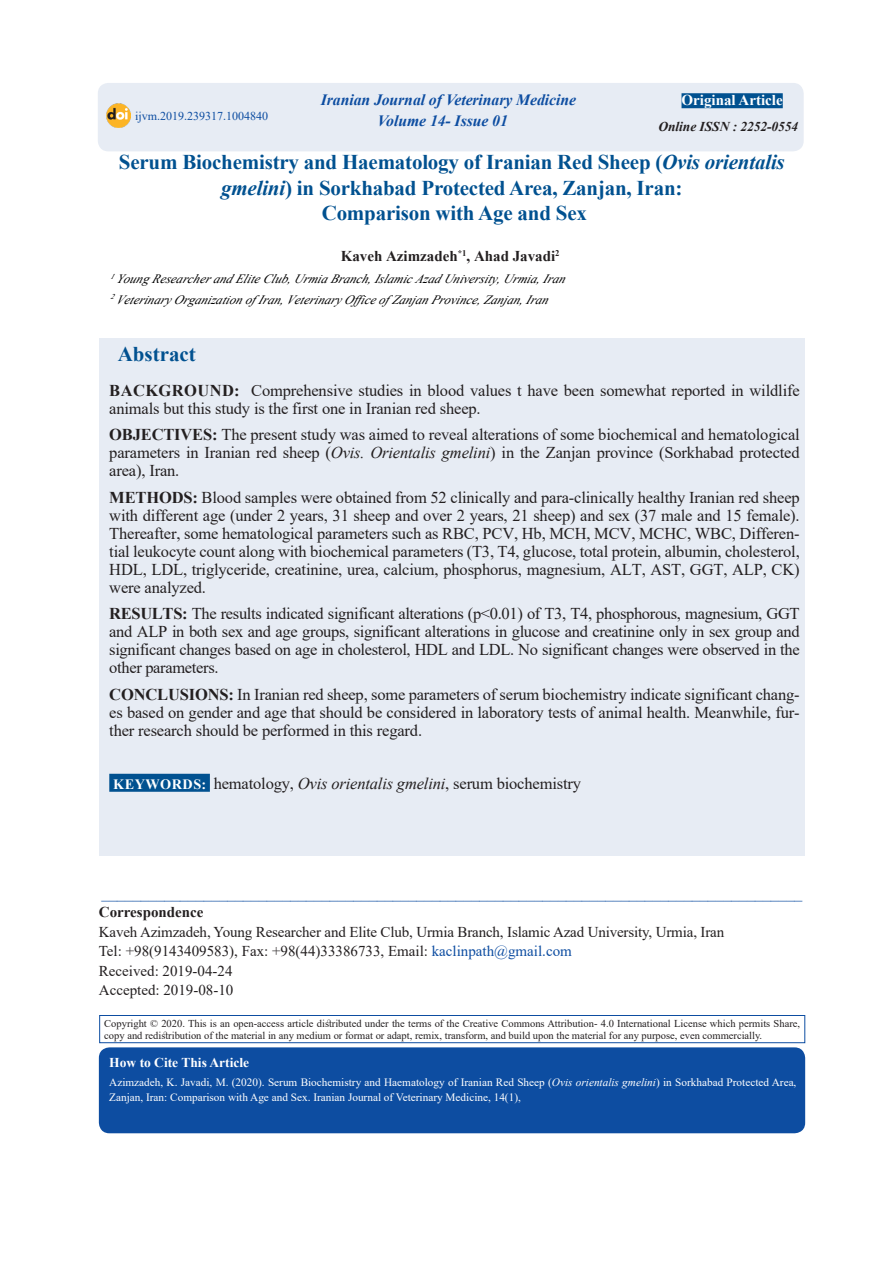
<style>
.page{position:relative;width:893px;height:1263px;background:#fff}
.page>*{position:absolute;margin:0;border:0;box-sizing:border-box;transform-origin:0 0}
.Latin_Titr{font:700 21px/25.2px "Times New Roman";letter-spacing:-.01em;color:#015190;text-align:center}
.Latin-Lid{font:700 21px "Times New Roman";color:#015190}
.Latin-Abstract{font:16.5px/18px "Times New Roman";letter-spacing:-.01em;color:#231f20}
._104_Latin-Tarikh{font:15.75px "Times New Roman";color:#0d4da1}
.t1{font:italic 700 15.75px/21.3px "Times New Roman";letter-spacing:-.005em;color:#0d4da1}
.Latin-Correspondence{font:15px "Times New Roman";letter-spacing:-.01em;color:#231f20}
.Latin-Asami{font:700 15px "Times New Roman";color:#231f20}
.Latin_Titr-2{font:700 15px "Times New Roman";color:#fff}
.Latin-Correspondence-2{font:700 15px "Times New Roman";color:#231f20}
.Latin-Abstract-2{font:700 14.25px "Times New Roman";letter-spacing:.035em;color:#fff}
.t2{font:italic 700 13.5px "Times New Roman";letter-spacing:-.005em;color:#231f20}
.Latin-How_to_site_On{font:700 13.5px "Times New Roman";color:#fff}
.Latin-Mahale_Kar{font:italic 12.75px "Times New Roman";color:#000}
.t3{font:12px "Times New Roman";color:#0d4da1}
.Latin-How_to_Cite{font:11.25px/15px "Times New Roman";color:#fff}
.Latin-copyright{font:10.5px/12px "Times New Roman";color:#231f20}
.Latin-Asami-2{font:700 8.7px "Times New Roman";color:#231f20}
.Latin-Mahale_Kar-2{font:italic 7.5px "Times New Roman";color:#000}
.s1{font-style:italic}
.s2{font-size:15px}
.s3{font-weight:700}
.s4{color:#0d4da1}
</style>
<div class="page">
<div style="left:98px;top:83px;width:706px;height:68px;background:#e7ecf4;border-radius:11px"></div>
<img style="left:106px;top:104px;width:24px;height:24px">
<div style="left:99px;top:338px;width:706px;height:518px;background:#e7ecf4"></div>
<div style="left:99px;top:1015px;width:706px;height:28px;border:1px solid #0d4da1"></div>
<div style="left:99px;top:1047px;width:706px;height:86px;background:#0d4da1;border-radius:11px"></div>
<div style="left:109px;top:774px;width:101px;height:18px;background:#015190"></div>
<div style="left:681px;top:93px;width:102px;height:15px;background:#015190"></div>
<p class="t1" style="left:378px;top:88px;width:200px;text-indent:-57px">Iranian Journal of Veterinary Medicine<br>Volume 14- Issue 01</p>
<p class="Latin_Titr" style="left:119px;top:149px;width:667px">Serum Biochemistry and Haematology of Iranian Red Sheep (<span class="s1">Ovis orientalis gmelini</span>) in Sorkhabad Protected Area, Zanjan, Iran:<br>Comparison with Age and Sex</p>
<p class="Latin_Titr-2" style="left:681px;top:89px;width:103px">Original Article</p>
<p class="t3" style="left:135px;top:108px;width:135px">ijvm.2019.239317.1004840</p>
<p class="t2" style="left:658px;top:117px;width:141px">Online ISSN : 2252-0554</p>
<p class="Latin-Asami-2" style="left:458px;top:247px;width:14px">1 <span class="s2">,</span>*</p>
<p class="Latin-Asami-2" style="left:555px;top:247px;width:6px">2</p>
<p class="Latin-Asami" style="left:341px;top:245px;width:119px">Kaveh Azimzadeh</p>
<p class="Latin-Asami" style="left:474px;top:245px;width:83px">Ahad Javadi</p>
<p class="Latin-Mahale_Kar-2" style="left:111px;top:271px;width:8px">1</p>
<p class="Latin-Mahale_Kar" style="left:116px;top:270px;width:177px">Young Researcher and Elite Club</p>
<p class="Latin-Mahale_Kar" style="left:288px;top:270px;width:86px">, Urmia Branch</p>
<p class="Latin-Mahale_Kar" style="left:368px;top:270px;width:175px">, Islamic Azad University, Urmia</p>
<p class="Latin-Mahale_Kar" style="left:536px;top:270px;width:34px">, Iran</p>
<p class="Latin-Mahale_Kar-2" style="left:111px;top:292px;width:8px">2</p>
<p class="Latin-Mahale_Kar" style="left:116px;top:291px;width:148px">Veterinary Organization of</p>
<p class="Latin-Mahale_Kar" style="left:280px;top:291px;width:118px">, Veterinary Office of</p>
<p class="Latin-Mahale_Kar" style="left:258px;top:291px;width:28px">Iran</p>
<p class="Latin-Mahale_Kar" style="left:392px;top:291px;width:91px">Zanjan Province</p>
<p class="Latin-Mahale_Kar" style="left:477px;top:291px;width:49px">, Zanjan</p>
<p class="Latin-Mahale_Kar" style="left:520px;top:291px;width:34px">, Iran</p>
<p class="Latin-Lid" style="left:118px;top:338px;width:80px">Abstract</p>
<p class="Latin-Abstract" style="left:251px;top:381px;width:550px">Comprehensive studies in blood values t have been somewhat reported in wildlife</p>
<p class="Latin-Abstract" style="left:109px;top:381px;width:373px"><span class="s3">BACKGROUND:<br></span>animals but this study is the first one in Iranian red sheep.</p>
<p class="Latin-Abstract" style="left:109px;top:425px;width:692px;text-align:justify"><span class="s3">OBJECTIVES:</span> The present study was aimed to reveal alterations of some biochemical and hematological parameters in Iranian red sheep (<span class="s1">Ovis. Orientalis gmelini</span>) in the Zanjan province (Sorkhabad protected area ,) Iran.</p>
<p class="Latin-Abstract" style="left:109px;top:488px;width:692px"><span class="s3">METHODS:</span> Blood samples were obtained from 52 clinically and para-clinically healthy Iranian red sheep with different age (under 2 years, 31 sheep and over 2 years, 21 sheep) and sex (37 male and 15 female .(</p>
<p class="Latin-Abstract" style="left:109px;top:542px;width:692px">tial leukocyte count along with biochemical parameters T( 3, T4, glucose, total protein, albumin, cholesterol,</p>
<p class="Latin-Abstract" style="left:109px;top:515px;width:692px;line-height:36px">Thereafter, some hematological parameters such as RBC, PCV, Hb, MCH, MCV, MCHC, WBC, Differen-<br>HDL, LDL, triglyceride, creatinine, urea, calcium, phosphorus, magnesium, ALT, AST, GGT, ALP, CK(</p>
<p class="Latin-Abstract" style="left:109px;top:578px;width:98px">were analyzed.</p>
<p class="Latin-Abstract" style="left:109px;top:604px;width:692px;text-align:justify"><span class="s3">RESULTS:</span> The results indicated significant alterations &lt;p( 0.01) of T3, T4, phosphorous, magnesium, GGT and ALP in both sex and age groups, significant alterations in glucose and creatinine only in sex group and significant changes based on age in cholesterol, HDL and LDL. No significant changes were observed in the other parameters.</p>
<p class="Latin-Abstract" style="left:109px;top:685px;width:692px"><span class="s3">CONCLUSIONS</span> In<span class="s3">:</span> Iranian red sheep, some parameters of serum biochemistry indicate significant chang-</p>
<p class="Latin-Abstract" style="left:109px;top:703px;width:692px">es based on gender and age that should be considered in laboratory tests of animal health. Meanwhile, fur-</p>
<p class="Latin-Abstract" style="left:109px;top:721px;width:314px">ther research should be performed in this regard.</p>
<p class="Latin-Abstract-2" style="left:113px;top:774px;width:95px">KEYWORDS:</p>
<p class="Latin-Abstract" style="left:214px;top:774px;width:369px">hematology, <span class="s1">Ovis orientalis gmelini</span>, serum biochemistry</p>
<p class="_104_Latin-Tarikh" style="left:102px;top:881px;width:702px">_________________________________________________________________________________________</p>
<p class="Latin-Correspondence-2" style="left:99px;top:901px;width:106px">Correspondence</p>
<p class="Latin-Correspondence" style="left:99px;top:921px;width:627px">Kaveh Azimzadeh, Young Researcher and Elite Club, Urmia Branch, Islamic Azad University, Urmia, Iran</p>
<p class="Latin-Correspondence" style="left:99px;top:940px;width:474px">Tel: +98(9143409583 ,) Fax: +98(44)33386733, Email: <span class="s4">kaclinpath@gmail.com</span></p>
<p class="Latin-Correspondence" style="left:99px;top:960px;width:135px">Received: 2019-04-24</p>
<p class="Latin-Correspondence" style="left:99px;top:979px;width:136px">Accepted: 2019-08-10</p>
<p class="Latin-copyright" style="left:104px;top:1017px;width:697px">Copyright © 2020. This is an open-access article distributed under the terms of the Creative Commons Attribution- 4.0 International License which permits Share, copy and redistribution of the material in any medium or format or adapt, remix, transform, and build upon the material for any purpose, even commercially.</p>
<p class="Latin-How_to_site_On" style="left:109px;top:1053px;width:141px">How to Cite This Article</p>
<p class="Latin-How_to_Cite" style="left:109px;top:1075px;width:689px">Azimzadeh K, . Javadi M, (. 2020 .) Serum Biochemistry and Haematology of Iranian Red Sheep (<span class="s1">Ovis orientalis gmelini</span>) in Sorkhabad Protected Area,<br>Zanjan, Iran: Comparison with Age and Sex. Iranian Journal of Veterinary Medicine, 1 4 , (1)</p>
</div>
